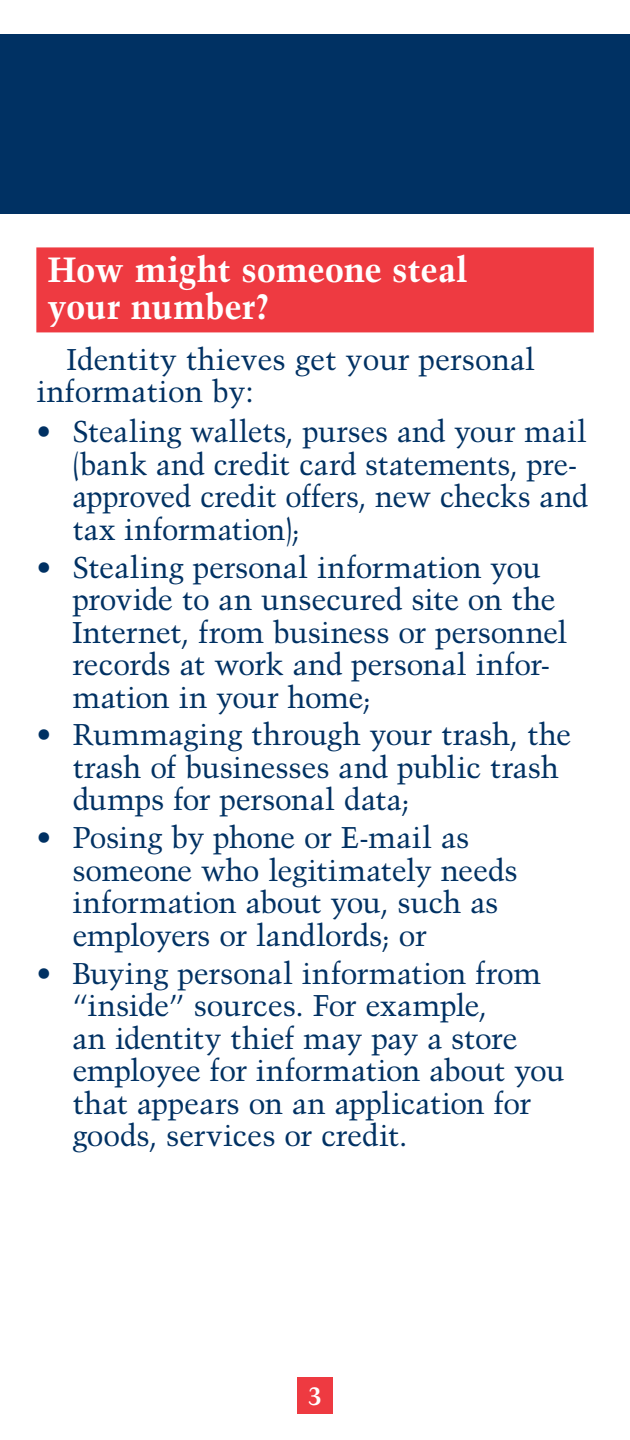
<style>
.page{position:relative;width:630px;height:1440px;background:#fff}
.page>*{position:absolute;margin:0;border:0;box-sizing:border-box;transform-origin:0 0}
.Header1_2lines{font:700 35px/37.5px "Trump Mediaeval";letter-spacing:-.01em;color:#fff}
._1st_bullet{font:30px/32.5px "Trump Mediaeval";letter-spacing:-.01em;color:#003163}
.t1{font:700 25px "Trump Mediaeval";color:#fff}
</style>
<div class="page">
<div style="left:0;top:34px;width:630px;height:180px;background:#003163"></div>
<div style="left:297px;top:1377px;width:36px;height:36px;background:#ee3a41"></div>
<div style="left:36px;top:247px;width:558px;height:85px;background:#ee3a41"></div>
<p class="Header1_2lines" style="left:48px;top:250px;width:422px">How might someone steal your number?</p>
<p class="_1st_bullet" style="left:36px;top:343px;width:500px;text-indent:30px">Identity thieves get your personal information by:</p>
<p class="_1st_bullet" style="left:72px;top:415px;width:517px;text-indent:-36px">• Stealing wallets, purses and your mail (bank and credit card statements, pre&shy;approved credit offers, new checks and tax information);</p>
<p class="_1st_bullet" style="left:72px;top:550px;width:497px;text-indent:-36px">• Stealing personal information you provide to an unsecured site on the<br>Internet, from business or personnel records at work and personal infor&shy;mation in your home;</p>
<p class="_1st_bullet" style="left:72px;top:718px;width:500px;text-indent:-36px">• Rummaging through your trash, the trash of businesses and public trash dumps for personal data;</p>
<p class="_1st_bullet" style="left:72px;top:821px;width:447px;text-indent:-36px">• Posing by phone or E-mail as someone who legitimately needs information about you, such as employers or landlords; or</p>
<p class="_1st_bullet" style="left:72px;top:957px;width:494px;text-indent:-36px">• Buying personal information from “inside” sources. For example,<br>an identity thief may pay a store employee for information about you that appears on an application for goods, services or credit.</p>
<p class="t1" style="left:308px;top:1381px;width:15px">3</p>
</div>
